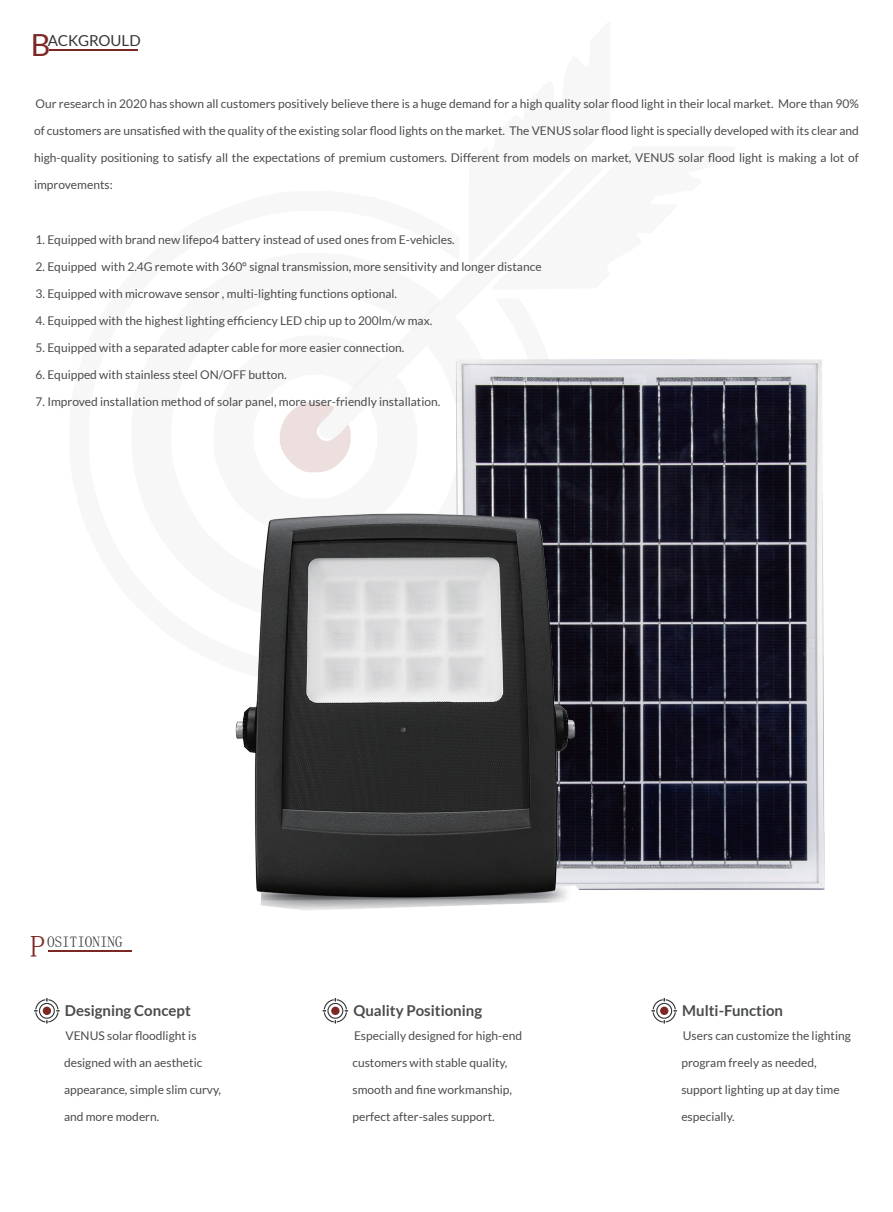
<style>
.page{position:relative;width:893px;height:1212px;background:#fff}
.page>*{position:absolute;margin:0;border:0;box-sizing:border-box;transform-origin:0 0}
.t1{font:30.45px "Lato";color:#7e2826}
.t2{font:100 30.45px "Lato";color:#7e2826}
.t3{font:100 15.15px "Lato";color:#333536}
.t4{font:15.15px "Lato";color:#333536}
.t5{font:700 15px "Lato";color:#4a4b4c}
.t6{font:12px "Lato";color:#4a4b4c}
</style>
<div class="page">
<svg style="left:280px;top:401px;width:71px;height:72px"></svg>
<svg style="left:319px;top:301px;width:121px;height:137px"></svg>
<svg style="left:34px;top:998px;width:26px;height:26px"></svg>
<svg style="left:322px;top:998px;width:26px;height:26px"></svg>
<svg style="left:651px;top:998px;width:26px;height:26px"></svg>
<img style="left:455px;top:359px;width:370px;height:531px">
<img style="left:235px;top:476px;width:447px;height:434px">
<hr style="left:49px;top:49px;width:51px;height:2px;background:#7a2725">
<hr style="left:86px;top:49px;width:51px;height:2px;background:#7a2725">
<hr style="left:49px;top:950px;width:51px;height:1px;background:#7a2725">
<hr style="left:81px;top:950px;width:51px;height:1px;background:#7a2725">
<h1 class="t1" style="left:31px;top:28px;width:21px">B</h1>
<p class="t4" style="left:48px;top:32px;width:94px">ACKGROULD</p>
<p class="t6" style="left:36px;top:97px;width:825px">Our research in 2020 has shown all customers positively believe there is a huge demand for a high quality solar flood light in their local market. More than 90%</p>
<p class="t6" style="left:34px;top:124px;width:826px">of customers are unsatisfied with the quality of the existing solar flood lights on the market. The VENUS solar flood light is specially developed with its clear and</p>
<p class="t6" style="left:34px;top:151px;width:826px">high-quality positioning to satisfy all the expectations of premium customers. Different from models on market, VENUS solar flood light is making a lot of</p>
<p class="t6" style="left:34px;top:178px;width:80px">improvements:</p>
<p class="t6" style="left:36px;top:232px;width:421px">1. Equipped with brand new lifepo4 battery instead of used ones from E-vehicles.</p>
<p class="t6" style="left:36px;top:259px;width:508px">2. Equipped with 2.4G remote with 360° signal transmission, more sensitivity and longer distance</p>
<p class="t6" style="left:36px;top:286px;width:363px">3. Equipped with microwave sensor , multi-lighting functions optional.</p>
<p class="t6" style="left:36px;top:313px;width:398px">4. Equipped with the highest lighting efficiency LED chip up to 200lm/w max.</p>
<p class="t6" style="left:36px;top:340px;width:370px">5. Equipped with a separated adapter cable for more easier connection.</p>
<p class="t6" style="left:36px;top:367px;width:253px">6. Equipped with stainless steel ON/OFF button.</p>
<p class="t6" style="left:36px;top:394px;width:406px">7. Improved installation method of solar panel, more user-friendly installation.</p>
<h1 class="t2" style="left:30px;top:931px;width:17px">P</h1>
<p class="t3" style="left:47px;top:934px;width:77px">OSITIONING</p>
<p class="t5" style="left:65px;top:1002px;width:127px">Designing Concept</p>
<p class="t6" style="left:66px;top:1029px;width:133px">VENUS solar floodlight is</p>
<p class="t6" style="left:64px;top:1056px;width:140px">designed with an aesthetic</p>
<p class="t6" style="left:64px;top:1083px;width:158px">appearance, simple slim curvy,</p>
<p class="t6" style="left:64px;top:1110px;width:97px">and more modern.</p>
<p class="t5" style="left:353px;top:1002px;width:130px">Quality Positioning</p>
<p class="t6" style="left:354px;top:1029px;width:170px">Especially designed for high-end</p>
<p class="t6" style="left:352px;top:1056px;width:156px">customers with stable quality,</p>
<p class="t6" style="left:352px;top:1083px;width:161px">smooth and fine workmanship,</p>
<p class="t6" style="left:352px;top:1110px;width:144px">perfect after-sales support.</p>
<p class="t5" style="left:682px;top:1002px;width:102px">Multi-Function</p>
<p class="t6" style="left:683px;top:1029px;width:170px">Users can customize the lighting</p>
<p class="t6" style="left:681px;top:1056px;width:137px">program freely as needed,</p>
<p class="t6" style="left:681px;top:1083px;width:160px">support lighting up at day time</p>
<p class="t6" style="left:681px;top:1110px;width:55px">especially.</p>
</div>
